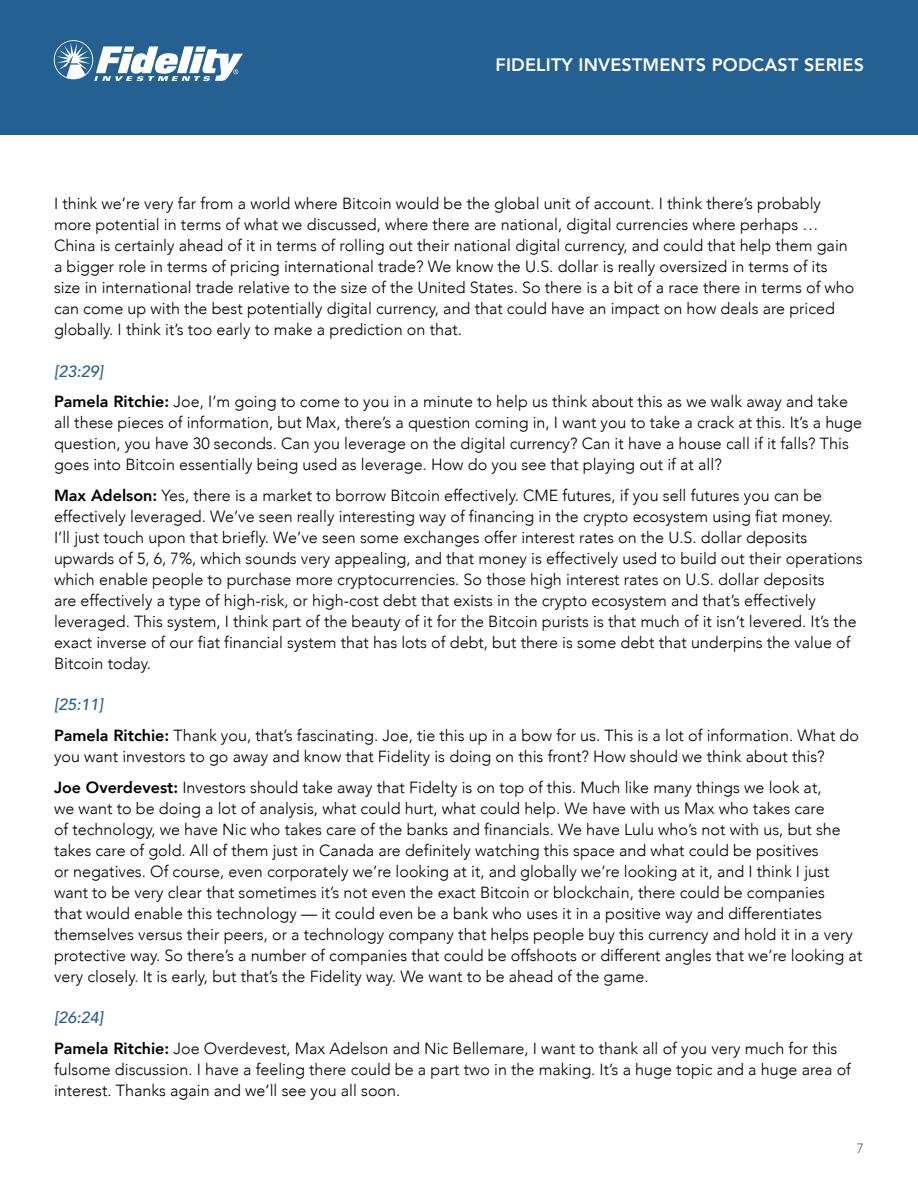
<style>
.page{position:relative;width:918px;height:1188px;background:#fff}
.page>*{position:absolute;margin:0;border:0;box-sizing:border-box;transform-origin:0 0}
.t1{font:800 18px "Avenir";letter-spacing:.01em;color:#fff}
.t2{font:300 16.2px/21px "Avenir";color:#000}
.t3{font:300 13.5px "Avenir";color:#58595b}
.s1{font-weight:500;font-style:italic;color:#256093}
.s2{font-weight:800}
</style>
<div class="page">
<div style="left:0;top:0;width:918px;height:135px;background:#256093"></div>
<svg style="left:54px;top:40px;width:189px;height:41px"></svg>
<p class="t1" style="left:496px;top:50px;width:370px">FIDELITY INVESTMENTS PODCAST SERIES</p>
<p class="t2" style="left:54px;top:193px;width:802px">I think we’re very far from a world where Bitcoin would be the global unit of account. I think there’s probably more potential in terms of what we discussed, where there are national, digital currencies where perhaps … China is certainly ahead of it in terms of rolling out their national digital currency, and could that help them gain a bigger role in terms of pricing international trade? We know the U.S. dollar is really oversized in terms of its size in international trade relative to the size of the United States. So there is a bit of a race there in terms of who can come up with the best potentially digital currency, and that could have an impact on how deals are priced globally. I think it’s too early to make a prediction on that.</p>
<p class="t2" style="left:54px;top:356px;width:796px;line-height:30.8px"><span class="s1">[23:29]<br></span><span class="s2">Pamela Ritchie:</span> Joe, I’m going to come to you in a minute to help us think about this as we walk away and take</p>
<p class="t2" style="left:54px;top:412px;width:810px">all these pieces of information, but Max, there’s a question coming in, I want you to take a crack at this. It’s a huge question, you have 30 seconds. Can you leverage on the digital currency? Can it have a house call if it falls? This goes into Bitcoin essentially being used as leverage. How do you see that playing out if at all?</p>
<p class="t2" style="left:54px;top:485px;width:810px"><span class="s2">Max Adelson:</span> Yes, there is a market to borrow Bitcoin effectively. CME futures, if you sell futures you can be effectively leveraged. We’ve seen really interesting way of financing in the crypto ecosystem using fiat money.<br>I’ll just touch upon that briefly. We’ve seen some exchanges offer interest rates on the U.S. dollar deposits upwards of 5, 6, 7%, which sounds very appealing, and that money is effectively used to build out their operations which enable people to purchase more cryptocurrencies. So those high interest rates on U.S. dollar deposits<br>are effectively a type of high-risk, or high-cost debt that exists in the crypto ecosystem and that’s effectively leveraged. This system, I think part of the beauty of it for the Bitcoin purists is that much of it isn’t levered. It’s the exact inverse of our fiat financial system that has lots of debt, but there is some debt that underpins the value of Bitcoin today.</p>
<p class="t2" style="left:54px;top:689px;width:807px;line-height:30.8px"><span class="s1">[25:11]<br></span><span class="s2">Pamela Ritchie:</span> Thank you, that’s fascinating. Joe, tie this up in a bow for us. This is a lot of information. What do</p>
<p class="t2" style="left:54px;top:741px;width:772px;line-height:30.8px">you want investors to go away and know that Fidelity is doing on this front? How should we think about this?<br><span class="s2">Joe Overdevest:</span> Investors should take away that Fidelty is on top of this. Much like many things we look at,</p>
<p class="t2" style="left:54px;top:798px;width:810px">we want to be doing a lot of analysis, what could hurt, what could help. We have with us Max who takes care<br>of technology, we have Nic who takes care of the banks and financials. We have Lulu who’s not with us, but she takes care of gold. All of them just in Canada are definitely watching this space and what could be positives<br>or negatives. Of course, even corporately we’re looking at it, and globally we’re looking at it, and I think I just want to be very clear that sometimes it’s not even the exact Bitcoin or blockchain, there could be companies<br>that would enable this technology — it could even be a bank who uses it in a positive way and differentiates themselves versus their peers, or a technology company that helps people buy this currency and hold it in a very protective way. So there’s a number of companies that could be offshoots or different angles that we’re looking at very closely. It is early, but that’s the Fidelity way. We want to be ahead of the game.</p>
<p class="t2" style="left:54px;top:1002px;width:785px;line-height:30.8px"><span class="s1">[26:24]<br></span><span class="s2">Pamela Ritchie:</span> Joe Overdevest, Max Adelson and Nic Bellemare, I want to thank all of you very much for this</p>
<p class="t2" style="left:54px;top:1059px;width:799px">fulsome discussion. I have a feeling there could be a part two in the making. It’s a huge topic and a huge area of interest. Thanks again and we’ll see you all soon.</p>
<p class="t3" style="left:857px;top:1140px;width:9px">7</p>
</div>
